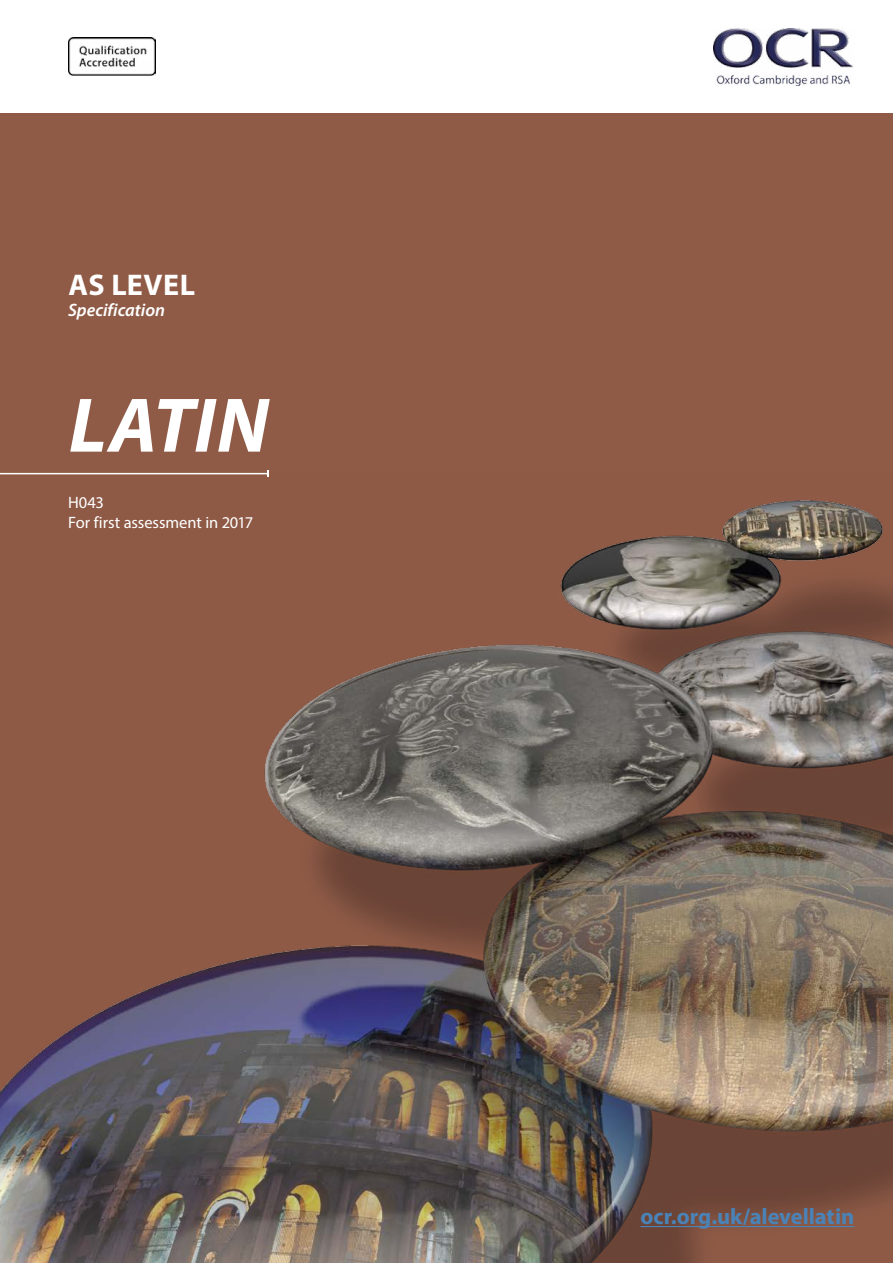
<style>
.page{position:relative;width:893px;height:1263px;background:#fff}
.page>*{position:absolute;margin:0;border:0;box-sizing:border-box;transform-origin:0 0}
.cover-subject{font:italic 700 78px "Myriad Pro";letter-spacing:.01em;color:#fff}
.cover-level{font:700 30px "Myriad Pro";letter-spacing:.02em;color:#fff}
.back_cover_link{font:700 22.5px "Myriad Pro";color:#4a83b7}
.cover-specification{font:italic 600 18px "Myriad Pro";color:#fff}
.cover-body{font:16.5px "Myriad Pro";letter-spacing:-.005em;color:#fff}
</style>
<div class="page">
<div style="left:0;top:114px;width:893px;height:1149px;background:#8f5b47"></div>
<img style="left:0;top:474px;width:893px;height:789px">
<img style="left:713px;top:28px;width:140px;height:57px">
<img style="left:68px;top:37px;width:87px;height:39px">
<hr style="left:641px;top:1226px;width:213px;height:1px;background:#4a83b7">
<hr style="left:0;top:473px;width:269px;height:1px;background:#fff">
<svg style="left:267px;top:470px;width:2px;height:7px"></svg>
<p class="cover-level" style="left:68px;top:265px;width:128px">AS LEVEL</p>
<p class="cover-specification" style="left:68px;top:298px;width:99px">Specification</p>
<p class="cover-subject" style="left:69px;top:375px;width:201px">LATIN</p>
<h5 class="cover-body" style="left:68px;top:492px;width:38px">H043</h5>
<h5 class="cover-body" style="left:68px;top:513px;width:187px">For first assessment in 2017</h5>
<p class="back_cover_link" style="left:641px;top:1202px;width:215px">ocr.org.uk/alevellatin</p>
</div>
